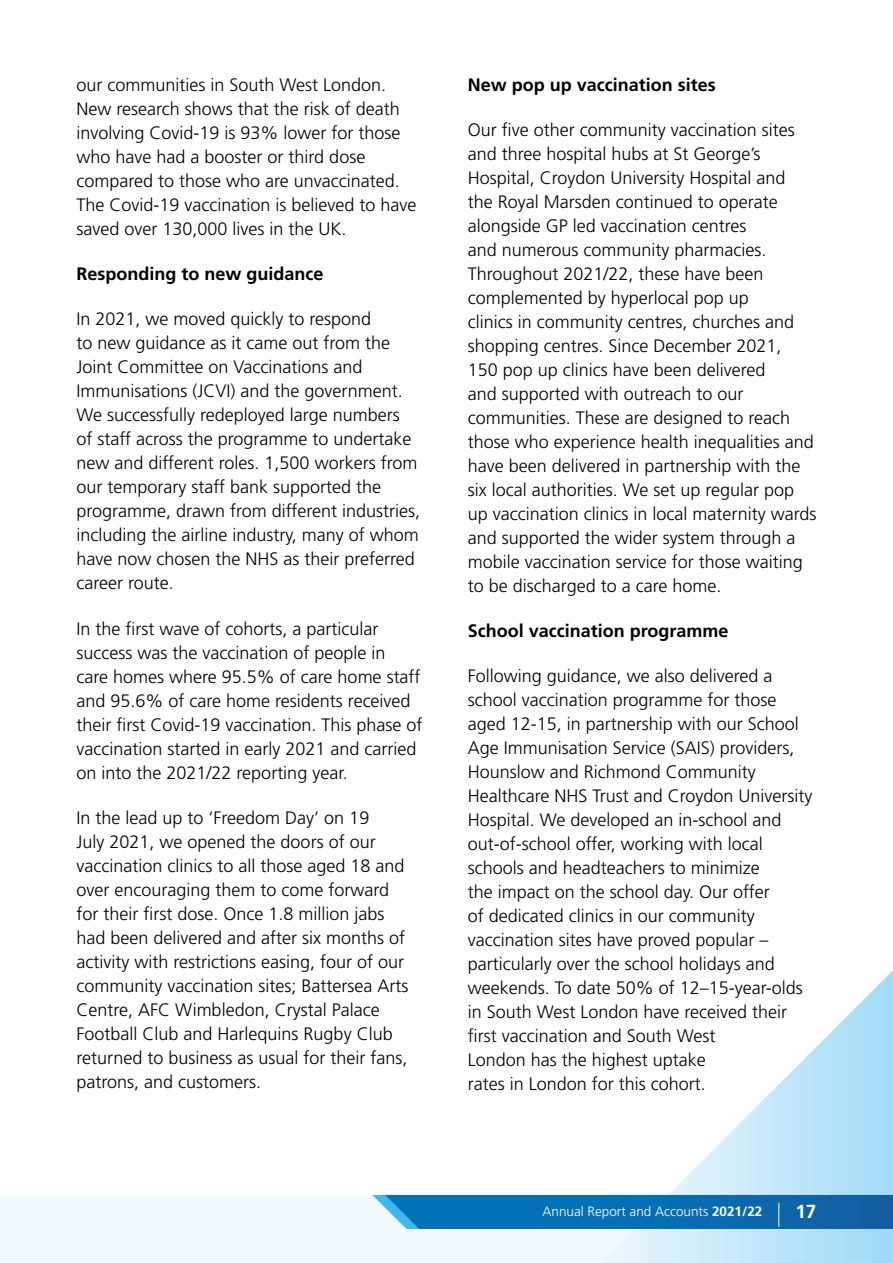
<style>
.page{position:relative;width:893px;height:1263px;background:#fff}
.page>*{position:absolute;margin:0;border:0;box-sizing:border-box;transform-origin:0 0}
.Body_copy{font:300 18px/24px "Frutiger";color:#000}
.Body_copy-2{font:700 18px "Frutiger";color:#000}
.t1{font:300 13.5px "Frutiger";color:#fff}
.s1{font-weight:700}
.s2{font-size:24.3px}
.s3{font-weight:700;font-size:18.9px}
</style>
<div class="page">
<div style="left:0;top:1195px;width:893px;height:68px;background:#f1f9fe"></div>
<svg style="left:587px;top:970px;width:306px;height:293px"></svg>
<svg style="left:372px;top:1195px;width:521px;height:34px;background:#1172b4"></svg>
<p class="Body_copy" style="left:77px;top:73px;width:342px">our communities in South West London.<br>New research shows that the risk of death involving Covid-19 is 93% lower for those who have had a booster or third dose compared to those who are unvaccinated.<br>The Covid-19 vaccination is believed to have saved over 130,000 lives in the UK.</p>
<p class="Body_copy-2" style="left:77px;top:263px;width:249px">Responding to new guidance</p>
<p class="Body_copy" style="left:77px;top:307px;width:345px">In 2021, we moved quickly to respond<br>to new guidance as it came out from the Joint Committee on Vaccinations and Immunisations (JCVI) and the government.<br>We successfully redeployed large numbers of staff across the programme to undertake new and different roles. 1,500 workers from our temporary staff bank supported the programme, drawn from different industries, including the airline industry, many of whom have now chosen the NHS as their preferred career route.</p>
<p class="Body_copy" style="left:77px;top:616px;width:348px">In the first wave of cohorts, a particular success was the vaccination of people in<br>care homes where 95.5% of care home staff and 95.6% of care home residents received their first Covid-19 vaccination. This phase of vaccination started in early 2021 and carried on into the 2021/22 reporting year.</p>
<p class="Body_copy" style="left:77px;top:806px;width:333px">In the lead up to ‘Freedom Day’ on 19<br>July 2021, we opened the doors of our vaccination clinics to all those aged 18 and over encouraging them to come forward for their first dose. Once 1.8 million jabs had been delivered and after six months of activity with restrictions easing, four of our community vaccination sites; Battersea Arts Centre, AFC Wimbledon, Crystal Palace Football Club and Harlequins Rugby Club returned to business as usual for their fans, patrons, and customers.</p>
<p class="Body_copy-2" style="left:468px;top:74px;width:250px">New pop up vaccination sites</p>
<p class="Body_copy" style="left:468px;top:118px;width:350px">Our five other community vaccination sites and three hospital hubs at St George’s Hospital, Croydon University Hospital and<br>the Royal Marsden continued to operate alongside GP led vaccination centres<br>and numerous community pharmacies.<br>Throughout 2021/22, these have been complemented by hyperlocal pop up<br>clinics in community centres, churches and shopping centres. Since December 2021,<br>150 pop up clinics have been delivered<br>and supported with outreach to our communities. These are designed to reach those who experience health inequalities and have been delivered in partnership with the six local authorities. We set up regular pop up vaccination clinics in local maternity wards and supported the wider system through a mobile vaccination service for those waiting to be discharged to a care home.</p>
<p class="Body_copy-2" style="left:468px;top:620px;width:262px">School vaccination programme</p>
<p class="Body_copy" style="left:468px;top:664px;width:346px">Following guidance, we also delivered a school vaccination programme for those aged 12-15, in partnership with our School Age Immunisation Service (SAIS) providers, Hounslow and Richmond Community Healthcare NHS Trust and Croydon University Hospital. We developed an in-school and out-of-school offer, working with local schools and headteachers to minimize<br>the impact on the school day. Our offer<br>of dedicated clinics in our community vaccination sites have proved popular – particularly over the school holidays and weekends. To date 50% of 12–15-year-olds in South West London have received their first vaccination and South West<br>London has the highest uptake<br>rates in London for this cohort.</p>
<p class="t1" style="left:542px;top:1204px;width:275px">Annual Report and Accounts <span class="s1">2021/22</span> <span class="s2">|</span> <span class="s3">17</span></p>
</div>
